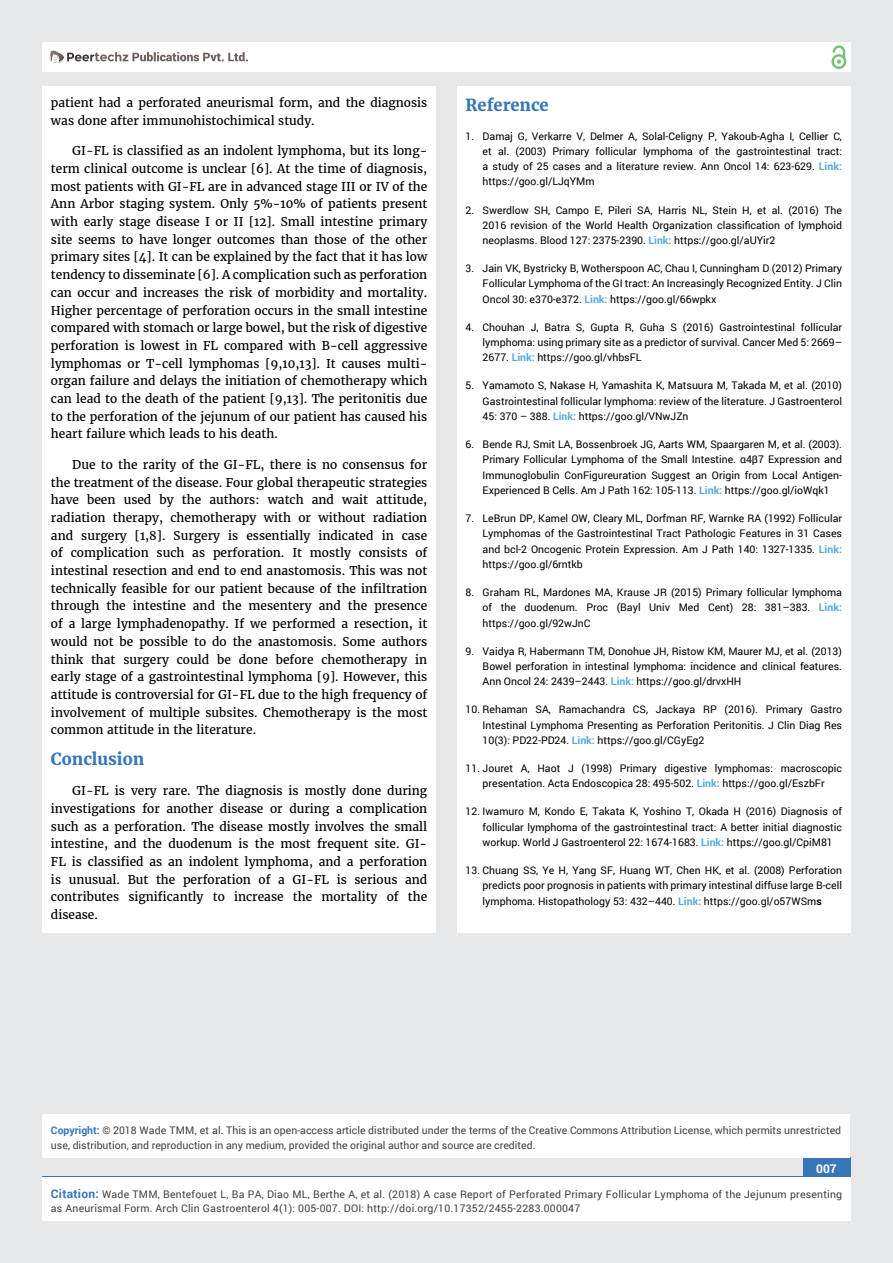
<style>
.page{position:relative;width:893px;height:1263px;background:#e6e7e8}
.page>*{position:absolute;margin:0;border:0;box-sizing:border-box;transform-origin:0 0}
.t1{font:700 16.5px "Merriweather";color:#3676b9}
.t2{font:12px/17.7px "Merriweather";color:#000;text-align:justify}
.t3{font:700 12px "Roboto";color:#fff}
.t4{font:10.5px/15.3px "Roboto";color:#000;text-align:justify}
.t5{font:10.5px/15px "Roboto";color:#414042}
.t6{font:10.5px/13.5px "Roboto";letter-spacing:.02em;color:#414042}
.s1{font-weight:700;color:#56a8dd}
.s2{font-weight:700}
.s3{font-weight:700;color:#3676b9}
.s4{color:#0e0e0e}
.s5{font-weight:700;font-size:12px;color:#3676b9}
</style>
<div class="page">
<div style="left:42px;top:43px;width:808px;height:29px;background:#fff"></div>
<div style="left:831px;top:54px;width:15px;height:15px;border:2px solid #74c273;border-radius:50%"></div>
<svg style="left:831px;top:45px;width:15px;height:19px"></svg>
<div style="left:803px;top:1157px;width:47px;height:43px;background:#3676b9"></div>
<svg style="left:49px;top:50px;width:199px;height:14px"></svg>
<div style="left:42px;top:1177px;width:809px;height:43px;background:#fff"></div>
<div style="left:42px;top:1115px;width:808px;height:43px;background:#fff"></div>
<div style="left:42px;top:87px;width:394px;height:846px;background:#fff"></div>
<div style="left:457px;top:87px;width:393px;height:846px;background:#fff"></div>
<p class="t2" style="left:51px;top:94px;width:378px">patient had a perforated aneurismal form, and the diagnosis was done after immunohistochimical study.</p>
<p class="t2" style="left:51px;top:142px;width:378px;text-indent:21px">GI-FL is classified as an indolent lymphoma, but its long&shy;term clinical outcome is unclear [6]. At the time of diagnosis, most patients with GI-FL are in advanced stage III or IV of the Ann Arbor staging system. Only 5%-10% of patients present with early stage disease I or II [12]. Small intestine primary site seems to have longer outcomes than those of the other primary sites [4]. It can be explained by the fact that it has low tendency to disseminate [6]. A complication such as perforation can occur and increases the risk of morbidity and mortality.<br>Higher percentage of perforation occurs in the small intestine compared with stomach or large bowel, but the risk of digestive perforation is lowest in FL compared with B-cell aggressive lymphomas or T-cell lymphomas [9,10,13]. It causes multi&shy;organ failure and delays the initiation of chemotherapy which can lead to the death of the patient [9,13]. The peritonitis due to the perforation of the jejunum of our patient has caused his heart failure which leads to his death.</p>
<p class="t2" style="left:51px;top:456px;width:378px;text-indent:21px">Due to the rarity of the GI-FL, there is no consensus for the treatment of the disease. Four global therapeutic strategies have been used by the authors: watch and wait attitude, radiation therapy, chemotherapy with or without radiation and surgery [1,8]. Surgery is essentially indicated in case of complication such as perforation. It mostly consists of intestinal resection and end to end anastomosis. This was not technically feasible for our patient because of the infiltration through the intestine and the mesentery and the presence of a large lymphadenopathy. If we performed a resection, it would not be possible to do the anastomosis. Some authors think that surgery could be done before chemotherapy in early stage of a gastrointestinal lymphoma [9]. However, this attitude is controversial for GI-FL due to the high frequency of involvement of multiple subsites. Chemotherapy is the most common attitude in the literature.</p>
<h1 class="t1" style="left:51px;top:749px;width:95px">Conclusion</h1>
<p class="t2" style="left:51px;top:782px;width:378px;text-indent:21px">GI-FL is very rare. The diagnosis is mostly done during investigations for another disease or during a complication such as a perforation. The disease mostly involves the small intestine, and the duodenum is the most frequent site. GI-FL is classified as an indolent lymphoma, and a perforation is unusual. But the perforation of a GI-FL is serious and contributes significantly to increase the mortality of the disease.</p>
<h1 class="t1" style="left:466px;top:95px;width:85px">Reference</h1>
<p class="t4" style="left:483px;top:128px;width:361px;text-indent:-17px">1. Damaj G, Verkarre V, Delmer A, Solal-Celigny P, Yakoub-Agha I, Cellier C, et al. (2003) Primary follicular lymphoma of the gastrointestinal tract: a study of 25 cases and a literature review. Ann Oncol 14: 623-629. <span class="s1">Link: </span>https://goo.gl/LJqYMm</p>
<p class="t4" style="left:483px;top:202px;width:361px;text-indent:-17px">2. Swerdlow SH, Campo E, Pileri SA, Harris NL, Stein H, et al. (2016) The 2016 revision of the World Health Organization classification of lymphoid neoplasms. Blood 127: 2375-2390. <span class="s1">Link:</span> https://goo.gl/aUYir2</p>
<p class="t4" style="left:483px;top:260px;width:361px;text-indent:-17px">3. Jain VK, Bystricky B, Wotherspoon AC, Chau I, Cunningham D (2012) Primary Follicular Lymphoma of the GI tract: An Increasingly Recognized Entity. J Clin Oncol 30: e370-e372. <span class="s1">Link:</span> https://goo.gl/66wpkx</p>
<p class="t4" style="left:483px;top:319px;width:361px;text-indent:-17px">4. Chouhan J, Batra S, Gupta R, Guha S (2016) Gastrointestinal follicular lymphoma: using primary site as a predictor of survival. Cancer Med 5: 2669– 2677. <span class="s1">Link:</span> https://goo.gl/vhbsFL</p>
<p class="t4" style="left:483px;top:378px;width:361px;text-indent:-17px">5. Yamamoto S, Nakase H, Yamashita K, Matsuura M, Takada M, et al. (2010)<br>Gastrointestinal follicular lymphoma: review of the literature. J Gastroenterol 45: 370 – 388. <span class="s1">Link:</span> https://goo.gl/VNwJZn</p>
<p class="t4" style="left:483px;top:436px;width:361px;text-indent:-17px">6. Bende RJ, Smit LA, Bossenbroek JG, Aarts WM, Spaargaren M, et al. (2003).<br>Primary Follicular Lymphoma of the Small Intestine. α4β7 Expression and Immunoglobulin ConFigureuration Suggest an Origin from Local Antigen-Experienced B Cells. Am J Path 162: 105-113. <span class="s1">Link:</span> https://goo.gl/ioWqk1</p>
<p class="t4" style="left:483px;top:510px;width:361px;text-indent:-17px">7. LeBrun DP, Kamel OW, Cleary ML, Dorfman RF, Warnke RA (1992) Follicular Lymphomas of the Gastrointestinal Tract Pathologic Features in 31 Cases and bcl-2 Oncogenic Protein Expression. Am J Path 140: 1327-1335. <span class="s1">Link: </span>https://goo.gl/6rntkb</p>
<p class="t4" style="left:483px;top:584px;width:361px;text-indent:-17px">8. Graham RL, Mardones MA, Krause JR (2015) Primary follicular lymphoma of the duodenum. Proc (Bayl Univ Med Cent) 28: 381–383. <span class="s1">Link: </span>https://goo.gl/92wJnC</p>
<p class="t4" style="left:483px;top:643px;width:361px;text-indent:-17px">9. Vaidya R, Habermann TM, Donohue JH, Ristow KM, Maurer MJ, et al. (2013)<br>Bowel perforation in intestinal lymphoma: incidence and clinical features.<br>Ann Oncol 24: 2439–2443. <span class="s1">Link:</span> https://goo.gl/drvxHH</p>
<p class="t4" style="left:483px;top:702px;width:361px;text-indent:-17px">10. Rehaman SA, Ramachandra CS, Jackaya RP (2016). Primary Gastro Intestinal Lymphoma Presenting as Perforation Peritonitis. J Clin Diag Res 10(3): PD22-PD24. <span class="s1">Link:</span> https://goo.gl/CGyEg2</p>
<p class="t4" style="left:466px;top:760px;width:378px;text-align:center">11. Jouret A, Haot J (1998) Primary digestive lymphomas: macroscopic presentation. Acta Endoscopica 28: 495-502. <span class="s1">Link:</span> https://goo.gl/EszbFr</p>
<p class="t4" style="left:483px;top:804px;width:361px;text-indent:-17px">12. Iwamuro M, Kondo E, Takata K, Yoshino T, Okada H (2016) Diagnosis of follicular lymphoma of the gastrointestinal tract: A better initial diagnostic workup. World J Gastroenterol 22: 1674-1683. <span class="s1">Link:</span> https://goo.gl/CpiM81</p>
<p class="t4" style="left:483px;top:862px;width:361px;text-indent:-17px">13. Chuang SS, Ye H, Yang SF, Huang WT, Chen HK, et al. (2008) Perforation predicts poor prognosis in patients with primary intestinal diffuse large B-cell lymphoma. Histopathology 53: 432–440. <span class="s1">Link:</span> https://goo.gl/o57WSm<span class="s2">s</span></p>
<p class="t5" style="left:51px;top:1123px;width:792px"><span class="s3">Copyright:</span> © 2018 Wade TMM, et al<span class="s4">.</span> This is an open-access article distributed under the terms of the Creative Commons Attribution License, which permits unrestricted use, distribution, and reproduction in any medium, provided the original author and source are credited.</p>
<p class="t3" style="left:816px;top:1161px;width:22px">007</p>
<p class="t6" style="left:51px;top:1188px;width:793px"><span class="s5">Citation:</span> Wade TMM, Bentefouet L, Ba PA, Diao ML, Berthe A, et al. (2018) A case Report of Perforated Primary Follicular Lymphoma of the Jejunum presenting as Aneurismal Form. Arch Clin Gastroenterol 4(1): 005-007. DOI: http://doi.org/10.17352/2455-2283.000047</p>
</div>
